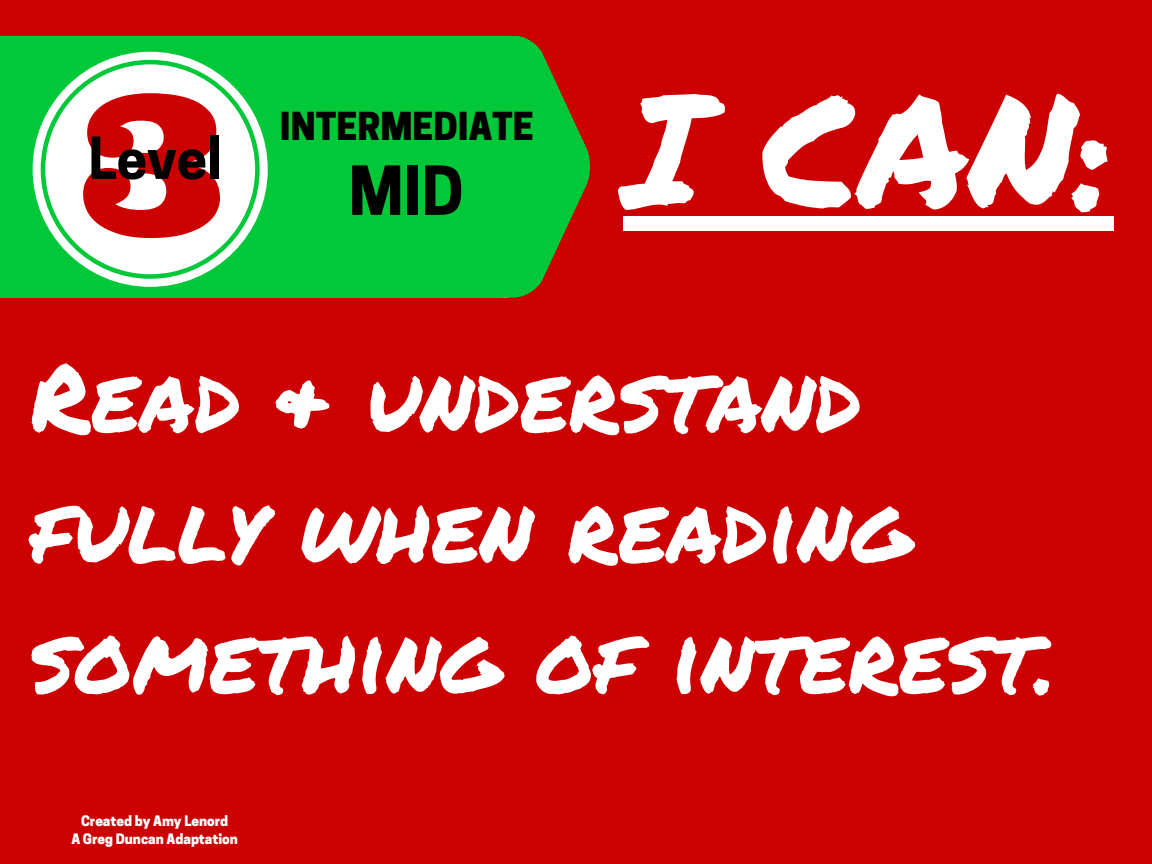
<style>
.page{position:relative;width:1152px;height:864px;background:#c00}
.page>*{position:absolute;margin:0;border:0;box-sizing:border-box;transform-origin:0 0}
.t1{font:156.9px "Permanent Marker";color:#fff}
.t2{font:93.6px/130.5px "Permanent Marker";color:#fff}
.t3{font:700 63.45px "Cooper Hewitt";color:#000}
.t4{font:700 54.3px "Cooper Hewitt";color:#000}
.t5{font:800 36.3px "Cooper Hewitt";color:#000}
.t6{font:800 13.65px/18px "Cooper Hewitt";color:#fff;text-align:center}
</style>
<div class="page">
<div style="left:0;top:37px;width:508px;height:261px;background:#00c839"></div>
<svg style="left:508px;top:37px;width:82px;height:261px"></svg>
<div style="left:623px;top:216px;width:81px;height:15px;background:#fff"></div>
<div style="left:704px;top:216px;width:58px;height:15px;background:#fff"></div>
<div style="left:762px;top:216px;width:96px;height:15px;background:#fff"></div>
<div style="left:858px;top:216px;width:111px;height:15px;background:#fff"></div>
<div style="left:969px;top:216px;width:107px;height:15px;background:#fff"></div>
<div style="left:1076px;top:216px;width:38px;height:15px;background:#fff"></div>
<svg style="left:33px;top:52px;width:235px;height:235px;fill:#fff"></svg>
<svg style="left:83px;top:93px;width:137px;height:145px;background:#dc5151"></svg>
<p class="t4" style="left:88px;top:138px;width:134px">Level</p>
<p class="t5" style="left:280px;top:112px;width:255px">INTERMEDIATE</p>
<p class="t3" style="left:349px;top:167px;width:117px">MID</p>
<h1 class="t1" style="left:623px;top:34px;width:492px">I CAN:</h1>
<p class="t2" style="left:30px;top:330px;width:1028px">Read &amp; understand fully when reading something of interest.</p>
<p class="t6" style="left:71px;top:813px;width:168px">Created by Amy Lenord<br>A Greg Duncan Adaptation</p>
</div>
